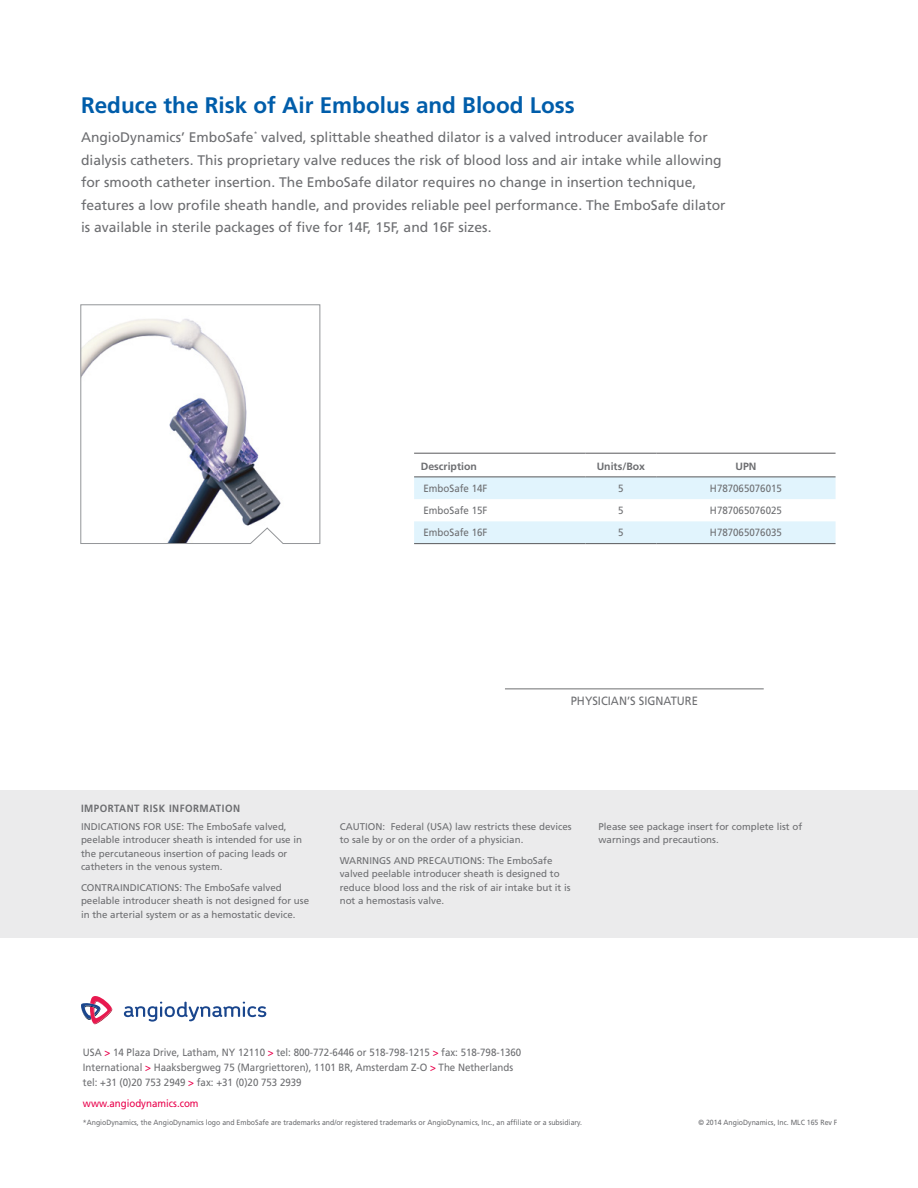
<style>
.page{position:relative;width:918px;height:1188px;background:#fff}
.page>*{position:absolute;margin:0;border:0;box-sizing:border-box;transform-origin:0 0}
.t1{font:700 22.5px "Frutiger LT Std";color:#005daa}
.t2{font:13.8px/22.5px "Frutiger LT Std";color:#6d6e71}
.t3{font:12px "Frutiger LT Std";color:#6d6e71;scale:.93 1}
.t4{font:10.5px/15px "Frutiger LT Std";color:#6d6e71;scale:.93 1}
.t5{font:700 10.5px "Frutiger LT Std";letter-spacing:.05em;color:#6d6e71;scale:.93 1}
.t6{font:700 10.5px "Frutiger LT Std";color:#6d6e71}
.t7{font:10.5px "Frutiger LT Std";color:#e9004b;scale:.93 1}
.t8{font:9.75px/13.5px "Frutiger LT Std";color:#6d6e71}
.t9{font:7.5px "Frutiger LT Std";color:#6d6e71;scale:.93 1}
.s1{color:#e9004b}
</style>
<div class="page">
<div style="left:0;top:791px;width:918px;height:147px;background:#ebebec"></div>
<svg style="left:81px;top:996px;width:31px;height:28px"></svg>
<svg style="left:124px;top:1002px;width:142px;height:20px"></svg>
<svg style="left:414px;top:476px;width:422px;height:67px"></svg>
<hr style="left:414px;top:453px;width:171px;height:1px;background:#58595b">
<hr style="left:585px;top:453px;width:71px;height:1px;background:#58595b">
<hr style="left:656px;top:453px;width:180px;height:1px;background:#58595b">
<hr style="left:414px;top:477px;width:171px;height:1px;background:#58595b">
<hr style="left:585px;top:477px;width:71px;height:1px;background:#58595b">
<hr style="left:656px;top:477px;width:180px;height:1px;background:#58595b">
<hr style="left:414px;top:543px;width:171px;height:1px;background:#58595b">
<hr style="left:585px;top:543px;width:71px;height:1px;background:#58595b">
<hr style="left:656px;top:543px;width:180px;height:1px;background:#58595b">
<svg style="left:80px;top:304px;width:240px;height:240px"></svg>
<hr style="left:505px;top:688px;width:259px;height:1px;background:#6d6e71">
<h1 class="t1" style="left:81px;top:92px;width:495px">Reduce the Risk of Air Embolus and Blood Loss</h1>
<p class="t2" style="left:81px;top:126px;width:646px">AngioDynamics’ EmboSafe<sup>*</sup> valved, splittable sheathed dilator is a valved introducer available for dialysis catheters. This proprietary valve reduces the risk of blood loss and air intake while allowing for smooth catheter insertion. The EmboSafe dilator requires no change in insertion technique, features a low profile sheath handle, and provides reliable peel performance. The EmboSafe dilator is available in sterile packages of five for 14F, 15F, and 16F sizes.</p>
<p class="t6" style="left:421px;top:460px;width:57px">Description</p>
<p class="t6" style="left:597px;top:460px;width:50px">Units/Box</p>
<p class="t6" style="left:735px;top:460px;width:23px">UPN</p>
<p class="t4" style="left:424px;top:481px;width:70px">EmboSafe 14F</p>
<p class="t4" style="left:618px;top:481px;width:7px">5</p>
<p class="t4" style="left:710px;top:481px;width:79px">H787065076015</p>
<p class="t4" style="left:424px;top:503px;width:70px">EmboSafe 15F</p>
<p class="t4" style="left:618px;top:503px;width:7px">5</p>
<p class="t4" style="left:710px;top:503px;width:79px">H787065076025</p>
<p class="t4" style="left:424px;top:525px;width:70px">EmboSafe 16F</p>
<p class="t4" style="left:618px;top:525px;width:7px">5</p>
<p class="t4" style="left:710px;top:525px;width:79px">H787065076035</p>
<p class="t3" style="left:571px;top:694px;width:138px">PHYSICIAN’S SIGNATURE</p>
<p class="t5" style="left:81px;top:803px;width:173px">IMPORTANT RISK INFORMATION</p>
<p class="t8" style="left:81px;top:820px;width:223px">INDICATIONS FOR USE: The EmboSafe valved, peelable introducer sheath is intended for use in the percutaneous insertion of pacing leads or catheters in the venous system.</p>
<p class="t8" style="left:81px;top:880px;width:230px">CONTRAINDICATIONS: The EmboSafe valved peelable introducer sheath is not designed for use in the arterial system or as a hemostatic device.</p>
<p class="t8" style="left:340px;top:820px;width:233px">CAUTION: Federal (USA) law restricts these devices to sale by or on the order of a physician.</p>
<p class="t8" style="left:340px;top:853px;width:232px">WARNINGS AND PRECAUTIONS: The EmboSafe valved peelable introducer sheath is designed to reduce blood loss and the risk of air intake but it is not a hemostasis valve.</p>
<p class="t8" style="left:598px;top:820px;width:205px">Please see package insert for complete list of warnings and precautions.</p>
<p class="t4" style="left:83px;top:1045px;width:473px">USA <span class="s1">&gt;</span> 14 Plaza Drive, Latham, NY 12110 <span class="s1">&gt;</span> tel: 800-772-6446 or 518-798-1215 <span class="s1">&gt;</span> fax: 518-798-1360<br>International <span class="s1">&gt;</span> Haaksbergweg 75 (Margriettoren), 1101 BR, Amsterdam Z-O <span class="s1">&gt;</span> The Netherlands tel: +31 (0)20 753 2949 <span class="s1">&gt;</span> fax: +31 (0)20 753 2939</p>
<p class="t7" style="left:83px;top:1098px;width:126px">www.angiodynamics.com</p>
<p class="t9" style="left:83px;top:1118px;width:538px">*AngioDynamics, the AngioDynamics logo and EmboSafe are trademarks and/or registered trademarks or AngioDynamics, Inc., an affiliate or a subsidiary.</p>
<p class="t9" style="left:699px;top:1118px;width:151px">© 2014 AngioDynamics, Inc. MLC 165 Rev F</p>
</div>
